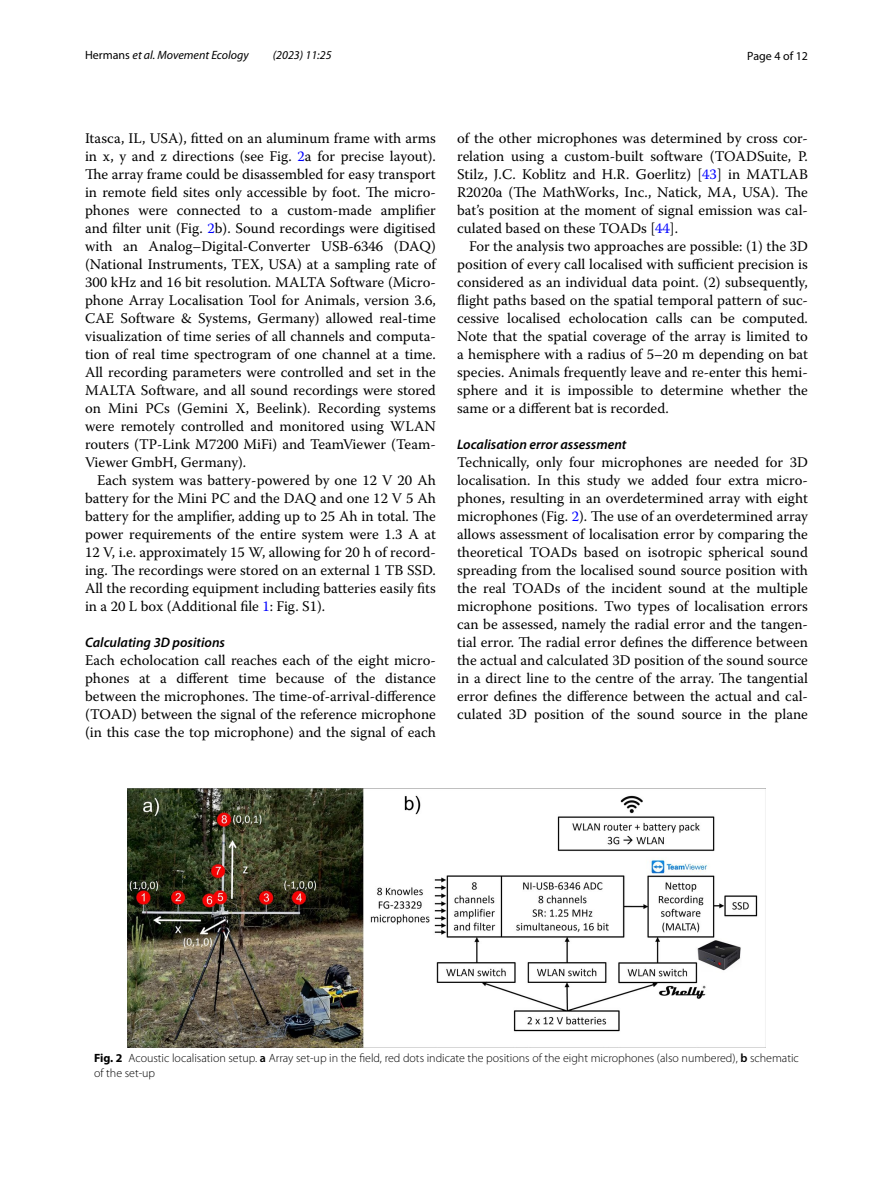
<style>
.page{position:relative;width:893px;height:1187px;background:#fff}
.page>*{position:absolute;margin:0;border:0;box-sizing:border-box;transform-origin:0 0}
.t1{font:14.7px/18px "Warnock Pro";color:#000;text-align:justify}
.t2{font:italic 600 13.8px "Myriad Pro";color:#000}
.t3{font:300 12px/15px "Myriad Pro";color:#000}
.t4{font:italic 12px "Myriad Pro";color:#000}
.t5{font:12px "Myriad Pro";color:#000}
.s1{font-style:normal}
.s2{color:#00f}
.s3{font-weight:700}
.s4{font-weight:600}
</style>
<div class="page">
<img style="left:128px;top:788px;width:637px;height:259px">
<p class="t4" style="left:85px;top:48px;width:165px"><span class="s1">Hermans</span> et al. Movement Ecology</p>
<p class="t4" style="left:273px;top:48px;width:60px">(2023) 11:25</p>
<p class="t5" style="left:747px;top:48px;width:62px">Page 4 of 12</p>
<p class="t1" style="left:85px;top:128px;width:352px">Itasca, IL, USA), fitted on an aluminum frame with arms in x, y and z directions (see Fig. <span class="s2">2</span>a for precise layout).<br>The array frame could be disassembled for easy transport in remote field sites only accessible by foot. The micro&shy;phones were connected to a custom-made amplifier and filter unit (Fig. <span class="s2">2</span>b). Sound recordings were digitised with an Analog–Digital-Converter USB-6346 (DAQ) (National Instruments, TEX, USA) at a sampling rate of 300 kHz and 16 bit resolution. MALTA Software (Micro&shy;phone Array Localisation Tool for Animals, version 3.6, CAE Software &amp; Systems, Germany) allowed real-time visualization of time series of all channels and computa&shy;tion of real time spectrogram of one channel at a time.<br>All recording parameters were controlled and set in the MALTA Software, and all sound recordings were stored on Mini PCs (Gemini X, Beelink). Recording systems were remotely controlled and monitored using WLAN routers (TP-Link M7200 MiFi) and TeamViewer (Team-Viewer GmbH, Germany).</p>
<p class="t1" style="left:85px;top:470px;width:352px;text-indent:12px">Each system was battery-powered by one 12 V 20 Ah battery for the Mini PC and the DAQ and one 12 V 5 Ah battery for the amplifier, adding up to 25 Ah in total. The power requirements of the entire system were 1.3 A at 12 V, i.e. approximately 15 W, allowing for 20 h of record&shy;ing. The recordings were stored on an external 1 TB SSD.<br>All the recording equipment including batteries easily fits in a 20 L box (Additional file <span class="s2">1</span>: Fig. S1).</p>
<p class="t2" style="left:85px;top:633px;width:142px">Calculating 3D positions</p>
<p class="t1" style="left:85px;top:650px;width:352px">Each echolocation call reaches each of the eight micro&shy;phones at a different time because of the distance between the microphones. The time-of-arrival-difference (TOAD) between the signal of the reference microphone (in this case the top microphone) and the signal of each</p>
<p class="t1" style="left:457px;top:128px;width:352px">of the other microphones was determined by cross cor&shy;relation using a custom-built software (TOADSuite, P.<br>Stilz, J.C. Koblitz and H.R. Goerlitz) [<span class="s2">43</span>] in MATLAB R2020a (The MathWorks, Inc., Natick, MA, USA). The bat’s position at the moment of signal emission was cal&shy;culated based on these TOADs [<span class="s2">44</span>].</p>
<p class="t1" style="left:457px;top:236px;width:352px;text-indent:12px">For the analysis two approaches are possible: (1) the 3D position of every call localised with sufficient precision is considered as an individual data point. (2) subsequently, flight paths based on the spatial temporal pattern of suc&shy;cessive localised echolocation calls can be computed.<br>Note that the spatial coverage of the array is limited to a hemisphere with a radius of 5–20 m depending on bat species. Animals frequently leave and re-enter this hemi&shy;sphere and it is impossible to determine whether the same or a different bat is recorded.</p>
<p class="t2" style="left:457px;top:435px;width:171px">Localisation error assessment</p>
<p class="t1" style="left:457px;top:452px;width:352px">Technically, only four microphones are needed for 3D localisation. In this study we added four extra micro&shy;phones, resulting in an overdetermined array with eight microphones (Fig. <span class="s2">2</span>). The use of an overdetermined array allows assessment of localisation error by comparing the theoretical TOADs based on isotropic spherical sound spreading from the localised sound source position with the real TOADs of the incident sound at the multiple microphone positions. Two types of localisation errors can be assessed, namely the radial error and the tangen&shy;tial error. The radial error defines the difference between the actual and calculated 3D position of the sound source in a direct line to the centre of the array. The tangential error defines the difference between the actual and cal&shy;culated 3D position of the sound source in the plane</p>
<p class="t3" style="left:94px;top:1051px;width:706px"><span class="s3">Fig. 2</span> Acoustic localisation setup. <span class="s4">a</span> Array set-up in the field, red dots indicate the positions of the eight microphones (also numbered), <span class="s4">b</span> schematic of the set-up</p>
</div>
